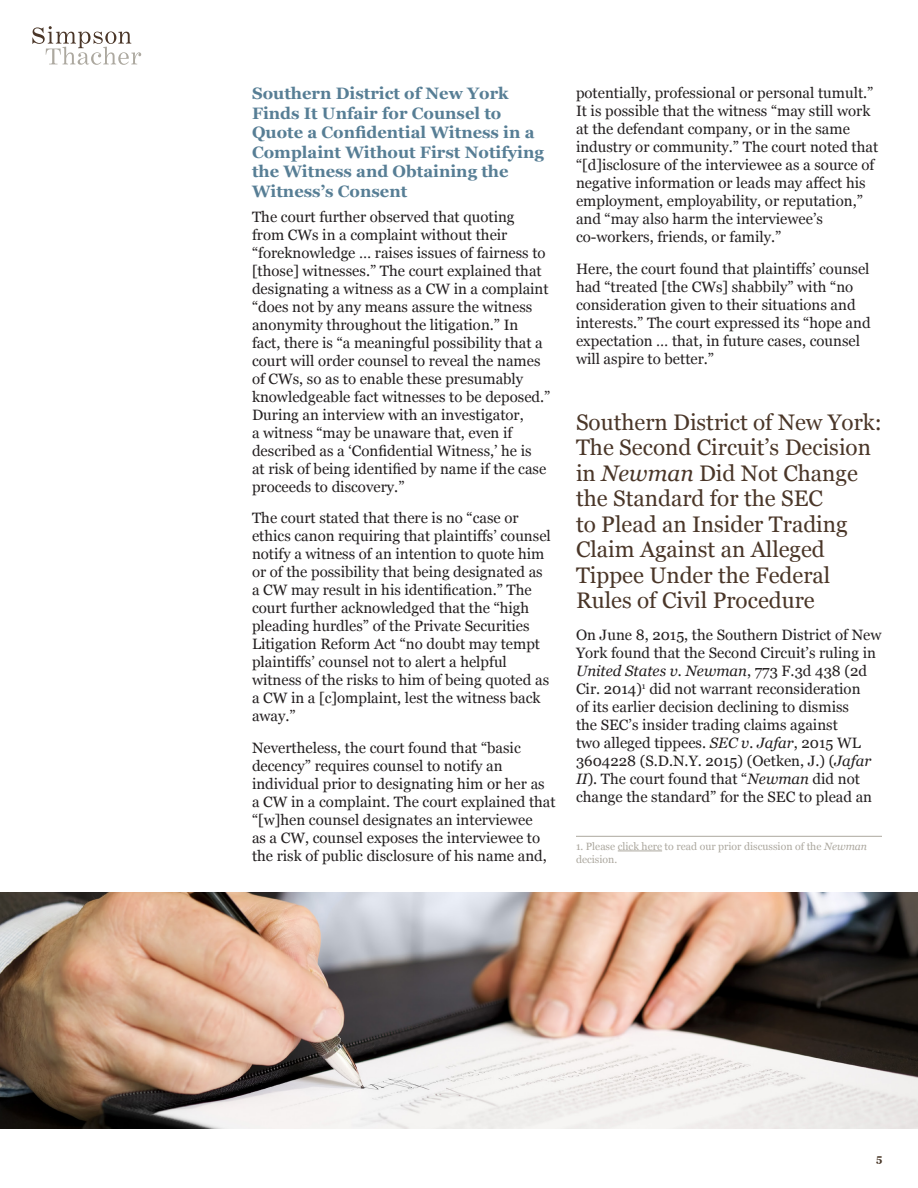
<style>
.page{position:relative;width:918px;height:1188px;background:#fff}
.page>*{position:absolute;margin:0;border:0;box-sizing:border-box;transform-origin:0 0}
.Head_Level_2{font:22.5px/25.5px "Georgia";color:#4a3628}
.Subhead7533{font:700 16.5px/19.5px "Georgia";color:#577e95}
.Standard_Text{font:15px/18px "Georgia";color:#231f20}
.Caption2{font:10.5px/12.6px "Georgia";color:#aca89f}
.t1{font:700 10.5px "Georgia";color:#493728}
.s1{font-style:italic}
</style>
<div class="page">
<svg style="left:32px;top:26px;width:109px;height:39px"></svg>
<hr style="left:576px;top:836px;width:306px;height:1px;background:#aca89f">
<hr style="left:618px;top:851px;width:44px;height:1px;background:#aca89f">
<img style="left:0;top:892px;width:918px;height:237px">
<p class="Subhead7533" style="left:252px;top:83px;width:293px">Southern District of New York<br>Finds It Unfair for Counsel to<br>Quote a Confidential Witness in a<br>Complaint Without First Notifying the Witness and Obtaining the<br>Witness’s Consent</p>
<p class="Standard_Text" style="left:252px;top:207px;width:300px">The court further observed that quoting from CWs in a complaint without their “foreknowledge … raises issues of fairness to [those] witnesses.” The court explained that designating a witness as a CW in a complaint “does not by any means assure the witness anonymity throughout the litigation.” In fact, there is “a meaningful possibility that a court will order counsel to reveal the names of CWs, so as to enable these presumably knowledgeable fact witnesses to be deposed.” During an interview with an investigator,<br>a witness “may be unaware that, even if described as a ‘Confidential Witness,’ he is<br>at risk of being identified by name if the case proceeds to discovery.”</p>
<p class="Standard_Text" style="left:252px;top:508px;width:300px">The court stated that there is no “case or ethics canon requiring that plaintiffs’ counsel notify a witness of an intention to quote him or of the possibility that being designated as a CW may result in his identification.” The court further acknowledged that the “high pleading hurdles” of the Private Securities Litigation Reform Act “no doubt may tempt plaintiffs’ counsel not to alert a helpful witness of the risks to him of being quoted as a CW in a [c]omplaint, lest the witness back away.”</p>
<p class="Standard_Text" style="left:252px;top:738px;width:305px">Nevertheless, the court found that “basic decency” requires counsel to notify an individual prior to designating him or her as a CW in a complaint. The court explained that “[w]hen counsel designates an interviewee<br>as a CW, counsel exposes the interviewee to the risk of public disclosure of his name and,</p>
<p class="Standard_Text" style="left:576px;top:84px;width:304px">potentially, professional or personal tumult.” It is possible that the witness “may still work at the defendant company, or in the same industry or community.” The court noted that “[d]isclosure of the interviewee as a source of negative information or leads may affect his employment, employability, or reputation,” and “may also harm the interviewee’s co-workers, friends, or family.”</p>
<p class="Standard_Text" style="left:576px;top:259px;width:296px">Here, the court found that plaintiffs’ counsel had “treated [the CWs] shabbily” with “no consideration given to their situations and interests.” The court expressed its “hope and expectation … that, in future cases, counsel will aspire to better.”</p>
<p class="Head_Level_2" style="left:576px;top:408px;width:308px">Southern District of New York:<br>The Second Circuit’s Decision in <span class="s1">Newman</span> Did Not Change the Standard for the SEC<br>to Plead an Insider Trading<br>Claim Against an Alleged<br>Tippee Under the Federal<br>Rules of Civil Procedure</p>
<p class="Standard_Text" style="left:576px;top:625px;width:307px">On June 8, 2015, the Southern District of New York found that the Second Circuit’s ruling in <span class="s1">United States v. Newman</span>, 773 F.3d 438 (2d Cir. 2014)<sup>1</sup> did not warrant reconsideration<br>of its earlier decision declining to dismiss<br>the SEC’s insider trading claims against<br>two alleged tippees. <span class="s1">SEC v. Jafar</span>, 2015 WL 3604228 (S.D.N.Y. 2015) (Oetken, J.) (<span class="s1">Jafar II</span>). The court found that “<span class="s1">Newman</span> did not change the standard” for the SEC to plead an</p>
<p class="Caption2" style="left:576px;top:840px;width:293px">1. Please click here to read our prior discussion of the <span class="s1">Newman </span>decision.</p>
<p class="t1" style="left:876px;top:1151px;width:8px">5</p>
</div>
